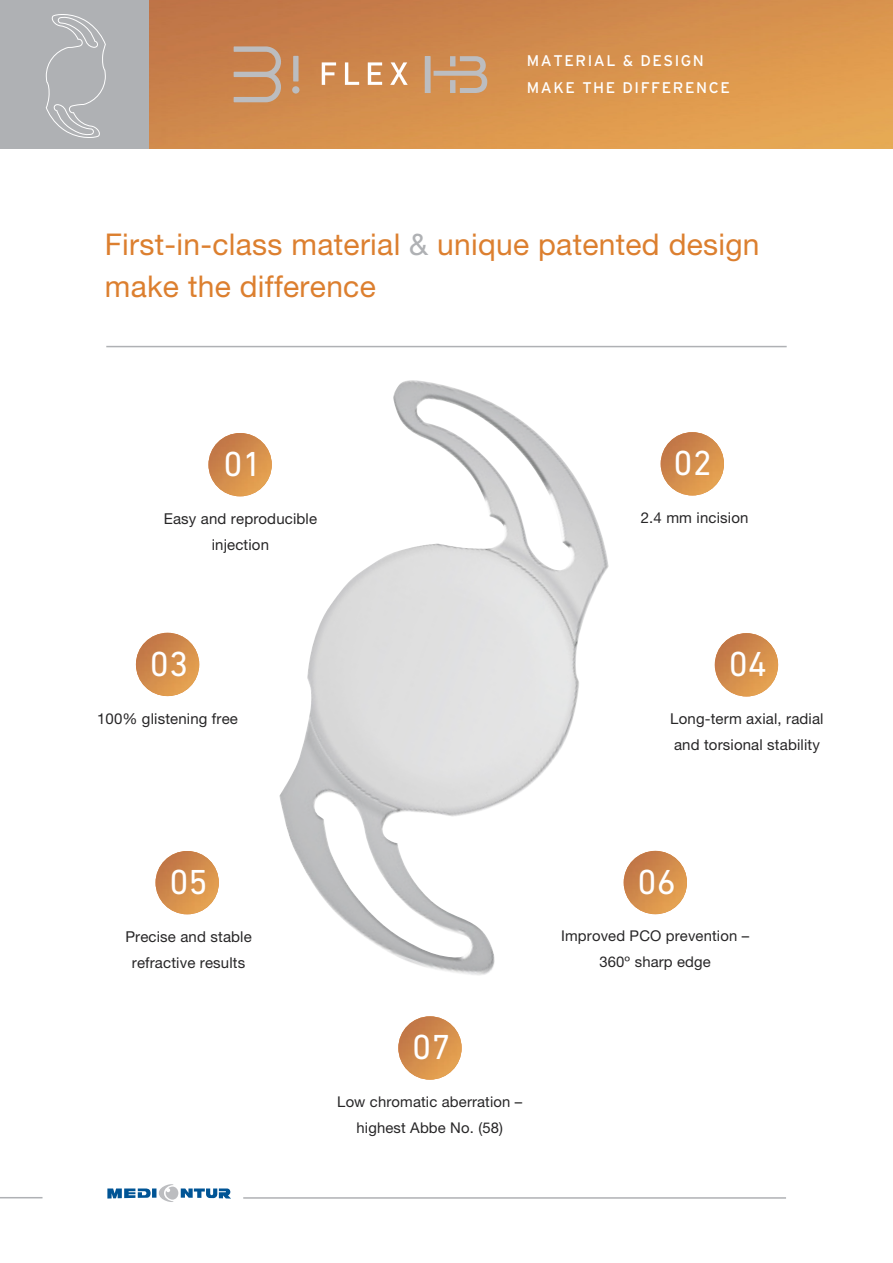
<style>
.page{position:relative;width:893px;height:1263px;background:#fff}
.page>*{position:absolute;margin:0;border:0;box-sizing:border-box;transform-origin:0 0}
.t1{font:35.4px "DIN Next LT Pro";color:#fff}
.t2{font:30px/42px "Helvetica Neue LT Pro";letter-spacing:.01em;color:#dc7f2f}
.t3{font:15.45px/26.7px "Interstate";letter-spacing:.1em;color:#fff}
.t4{font:15px/26.2px "Helvetica Neue LT Pro";letter-spacing:.01em;color:#272627;text-align:center}
.t5{font:14.85px/26px "Helvetica Neue LT Pro";letter-spacing:.01em;color:#272627;text-align:center}
.s1{color:#afb1b4}
</style>
<div class="page">
<img style="left:279px;top:380px;width:330px;height:595px">
<img style="left:149px;top:0;width:744px;height:149px">
<div style="left:0;top:0;width:149px;height:149px;background:#afb1b4"></div>
<svg style="left:46px;top:14px;width:60px;height:124px"></svg>
<div style="left:292px;top:86px;width:8px;height:8px;background:#bcbdc0;border-radius:50%"></div>
<div style="left:293px;top:56px;width:6px;height:26px;background:#bcbdc0"></div>
<svg style="left:234px;top:46px;width:47px;height:56px;background:#c59572"></svg>
<svg style="left:322px;top:62px;width:14px;height:23px"></svg>
<svg style="left:345px;top:62px;width:14px;height:23px"></svg>
<svg style="left:368px;top:62px;width:14px;height:23px"></svg>
<svg style="left:390px;top:62px;width:18px;height:23px"></svg>
<svg style="left:425px;top:56px;width:62px;height:37px;background:#c9a07c"></svg>
<svg style="left:107px;top:1184px;width:124px;height:18px"></svg>
<hr style="left:243px;top:1197px;width:543px;height:2px;background:#afb1b4">
<hr style="left:0;top:1197px;width:43px;height:1px;background:#afb1b4">
<hr style="left:106px;top:346px;width:681px;height:1px;background:#afb1b4">
<img style="left:208px;top:433px;width:64px;height:63px;border-radius:50%">
<img style="left:661px;top:432px;width:63px;height:63px;border-radius:50%">
<img style="left:624px;top:851px;width:63px;height:63px;border-radius:50%">
<img style="left:398px;top:1016px;width:64px;height:63px;border-radius:50%">
<img style="left:156px;top:851px;width:63px;height:63px;border-radius:50%">
<img style="left:715px;top:633px;width:63px;height:63px;border-radius:50%">
<img style="left:136px;top:633px;width:63px;height:63px;border-radius:50%">
<p class="t3" style="left:527px;top:48px;width:204px">MATERIAL &amp; DESIGN<br>MAKE THE DIFFERENCE</p>
<h2 class="t2" style="left:105px;top:227px;width:656px">First-in-class material <span class="s1">&amp;</span> unique patented design make the difference</h2>
<h1 class="t1" style="left:224px;top:451px;width:40px">01</h1>
<h1 class="t1" style="left:673px;top:451px;width:40px">02</h1>
<p class="t4" style="left:164px;top:506px;width:155px">Easy and reproducible injection</p>
<p class="t4" style="left:641px;top:506px;width:109px">2.4 mm incision</p>
<h1 class="t1" style="left:150px;top:652px;width:40px">03</h1>
<h1 class="t1" style="left:729px;top:652px;width:40px">04</h1>
<p class="t4" style="left:97px;top:707px;width:142px">100% glistening free</p>
<p class="t4" style="left:670px;top:707px;width:155px;text-align:left">Long-term axial, radial and torsional stability</p>
<h1 class="t1" style="left:169px;top:870px;width:40px">05</h1>
<p class="t4" style="left:125px;top:925px;width:128px">Precise and stable refractive results</p>
<h1 class="t1" style="left:412px;top:1035px;width:40px">07</h1>
<p class="t5" style="left:337px;top:1090px;width:187px">Low chromatic aberration – highest Abbe No. (58)</p>
<h1 class="t1" style="left:638px;top:870px;width:40px">06</h1>
<p class="t5" style="left:561px;top:924px;width:189px">Improved PCO prevention –<br>360º sharp edge</p>
</div>
